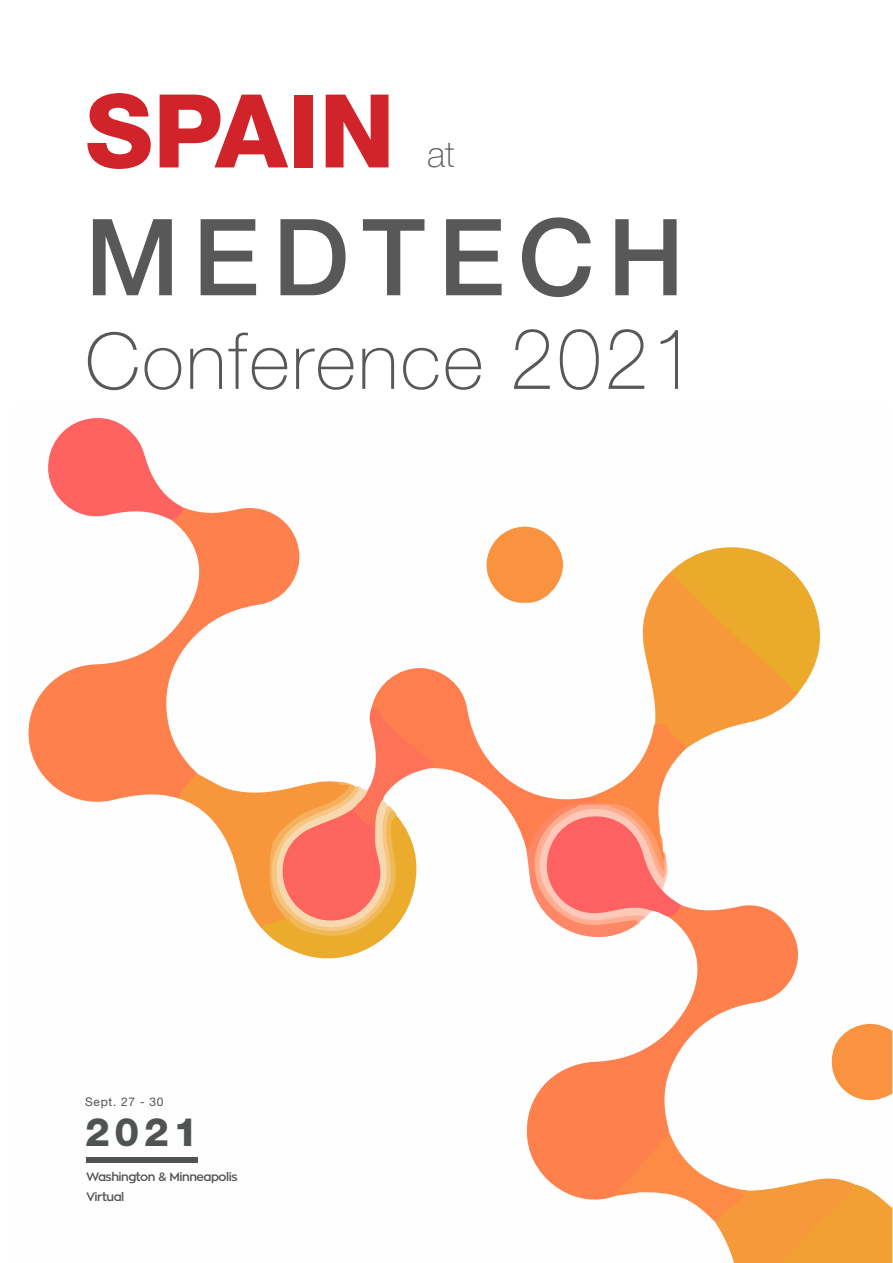
<style>
.page{position:relative;width:893px;height:1263px;background:#fff}
.page>*{position:absolute;margin:0;border:0;box-sizing:border-box;transform-origin:0 0}
.t1{font:500 106.5px "Helvetica Neue";letter-spacing:.12em;color:#585858}
.t2{font:800 102px "Helvetica Neue";color:#d1232a}
.t3{font:100 78px "Helvetica Neue";letter-spacing:.025em;color:#585858}
.t4{font:800 39.3px "Helvetica Neue LT Pro";color:#505354}
.t5{font:100 36px "Helvetica Neue";color:#585858}
.t6{font:600 12px/19.5px "Zona Pro";letter-spacing:-.04em;color:#505354}
.t7{font:12px "Helvetica Neue LT Pro";letter-spacing:.06em;color:#505354}
.s1{font-size:85.05px}
</style>
<div class="page">
<svg style="left:831px;top:1023px;width:61px;height:78px"></svg>
<svg style="left:28px;top:685px;width:20px;height:96px;fill:#fe804d"></svg>
<svg style="left:526px;top:969px;width:270px;height:231px"></svg>
<svg style="left:616px;top:1131px;width:276px;height:132px"></svg>
<svg style="left:48px;top:418px;width:772px;height:551px"></svg>
<div style="left:86px;top:1157px;width:112px;height:5px;background:#505354"></div>
<h2 class="t2" style="left:85px;top:70px;width:311px">SPAIN</h2>
<h3 class="t5" style="left:427px;top:134px;width:29px">at</h3>
<h1 class="t1" style="left:85px;top:194px;width:601px">MEDTECH</h1>
<h3 class="t3" style="left:85px;top:317px;width:612px">Conference <span class="s1">2021</span></h3>
<p class="t7" style="left:85px;top:1094px;width:80px">Sept. 27 - 30</p>
<h3 class="t4" style="left:85px;top:1109px;width:115px">2021</h3>
<p class="t6" style="left:86px;top:1167px;width:153px">Washington &amp; Minneapolis<br>Virtual</p>
</div>
